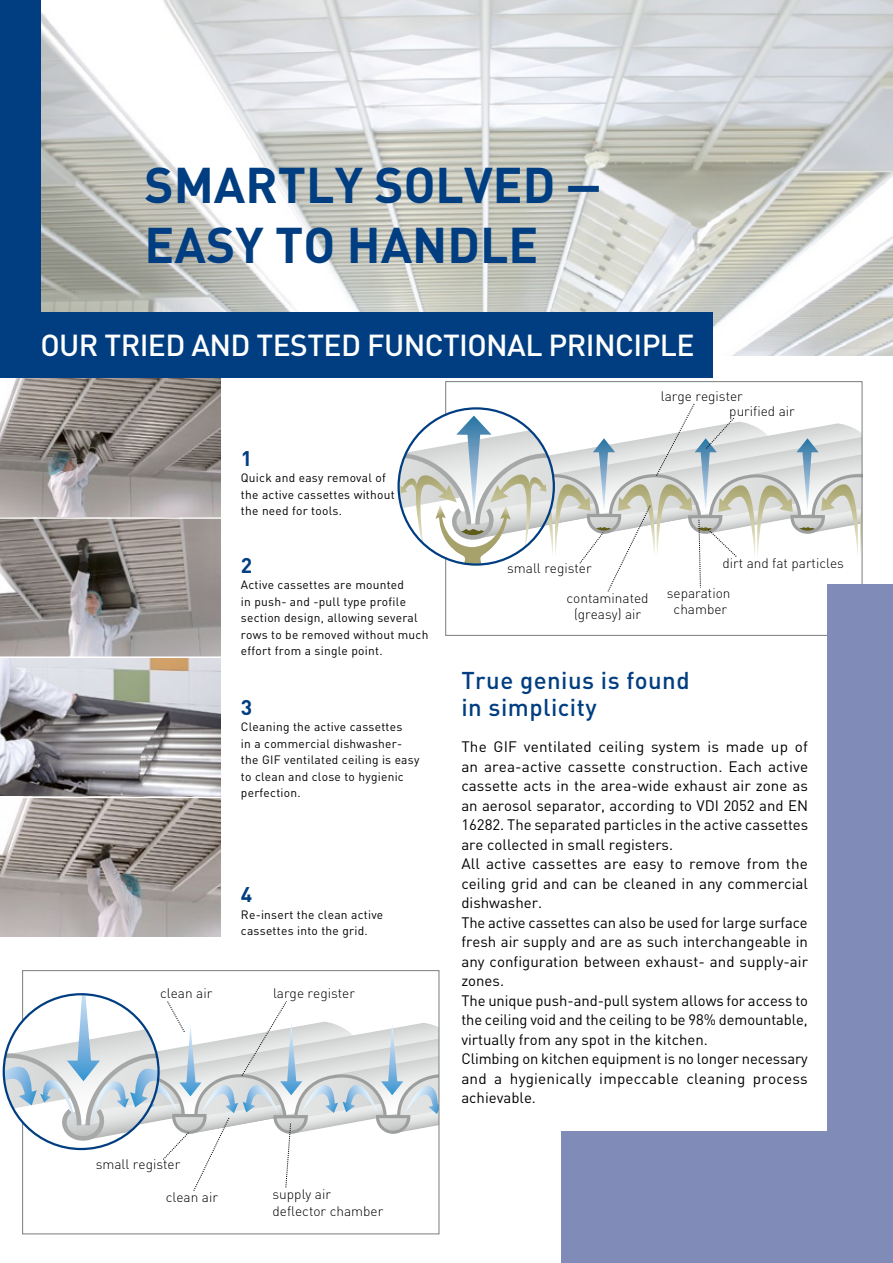
<style>
.page{position:relative;width:893px;height:1263px;background:#fff}
.page>*{position:absolute;margin:0;border:0;box-sizing:border-box;transform-origin:0 0}
.t1{font:700 49.5px/60px "DI Nslo";color:#003e81}
.t2{font:500 30px "DI Nslo";letter-spacing:-.02em;color:#fff}
.t3{font:500 24px/27px "DI Nslo";letter-spacing:.02em;color:#003e81}
.t4{font:700 21px "DI Nslo";color:#003e81}
.t5{font:15px/19.5px "DI Nslo";color:#000}
.t6{font:300 13.65px/16.4px "DI Nslo";color:#000}
.t7{font:12px/16.5px "DI Nslo";letter-spacing:.02em;color:#000}
</style>
<div class="page">
<img style="left:40px;top:0;width:853px;height:356px">
<div style="left:561px;top:1131px;width:269px;height:132px;background:#808cb7"></div>
<img style="left:0;top:378px;width:220px;height:558px">
<div style="left:0;top:312px;width:713px;height:66px;background:#003e81"></div>
<div style="left:0;top:0;width:40px;height:345px;background:#003e81"></div>
<div style="left:827px;top:584px;width:66px;height:679px;background:#808cb7"></div>
<svg style="left:4px;top:994px;width:435px;height:198px"></svg>
<svg style="left:400px;top:403px;width:462px;height:189px"></svg>
<hr style="left:0;top:517px;width:227px;height:2px;background:#fff">
<hr style="left:0;top:656px;width:226px;height:2px;background:#fff">
<hr style="left:0;top:796px;width:225px;height:2px;background:#fff">
<h1 class="t1" style="left:145px;top:153px;width:458px">SMARTLY SOLVED –<br>EASY TO HANDLE</h1>
<h2 class="t2" style="left:40px;top:326px;width:656px">OUR TRIED AND TESTED FUNCTIONAL PRINCIPLE</h2>
<h3 class="t4" style="left:241px;top:444px;width:13px">1</h3>
<p class="t7" style="left:241px;top:469px;width:155px">Quick and easy removal of the active cassettes without the need for tools.</p>
<h3 class="t4" style="left:241px;top:551px;width:13px">2</h3>
<p class="t7" style="left:241px;top:577px;width:189px">Active cassettes are mounted<br>in push- and -pull type profile section design, allowing several rows to be removed without much effort from a single point.</p>
<h3 class="t4" style="left:241px;top:693px;width:13px">3</h3>
<p class="t7" style="left:241px;top:718px;width:180px">Cleaning the active cassettes<br>in a commercial dishwasher&shy;the GIF ventilated ceiling is easy to clean and close to hygienic perfection.</p>
<p class="t6" style="left:160px;top:984px;width:54px">clean air</p>
<h3 class="t4" style="left:241px;top:881px;width:13px">4</h3>
<p class="t7" style="left:241px;top:906px;width:144px">Re-insert the clean active cassettes into the grid.</p>
<p class="t6" style="left:273px;top:985px;width:83px">large register</p>
<p class="t6" style="left:96px;top:1156px;width:86px">small register</p>
<p class="t6" style="left:166px;top:1189px;width:54px">clean air</p>
<p class="t6" style="left:273px;top:1186px;width:112px">supply air deflector chamber</p>
<p class="t6" style="left:661px;top:388px;width:83px">large register</p>
<p class="t6" style="left:729px;top:402px;width:67px">purified air</p>
<p class="t6" style="left:507px;top:560px;width:86px">small register</p>
<p class="t6" style="left:566px;top:590px;width:84px;text-align:center">contaminated (greasy) air</p>
<p class="t6" style="left:667px;top:548px;width:179px;line-height:29.7px;text-indent:56px">dirt and fat particles separation</p>
<p class="t6" style="left:674px;top:601px;width:55px">chamber</p>
<h3 class="t3" style="left:461px;top:666px;width:230px">True genius is found in simplicity</h3>
<p class="t5" style="left:461px;top:737px;width:348px">The GIF ventilated ceiling system is made up of an area-active cassette construction. Each active cassette acts in the area-wide exhaust air zone as an aerosol separator, according to VDI 2052 and EN 16282. The separated particles in the active cassettes are collected in small registers.<br>All active cassettes are easy to remove from the ceiling grid and can be cleaned in any commercial dishwasher.<br>The active cassettes can also be used for large surface fresh air supply and are as such interchangeable in any configuration between exhaust- and supply-air zones.<br>The unique push-and-pull system allows for access to the ceiling void and the ceiling to be 98% demountable, virtually from any spot in the kitchen.<br>Climbing on kitchen equipment is no longer necessary and a hygienically impeccable cleaning process achievable.</p>
</div>
